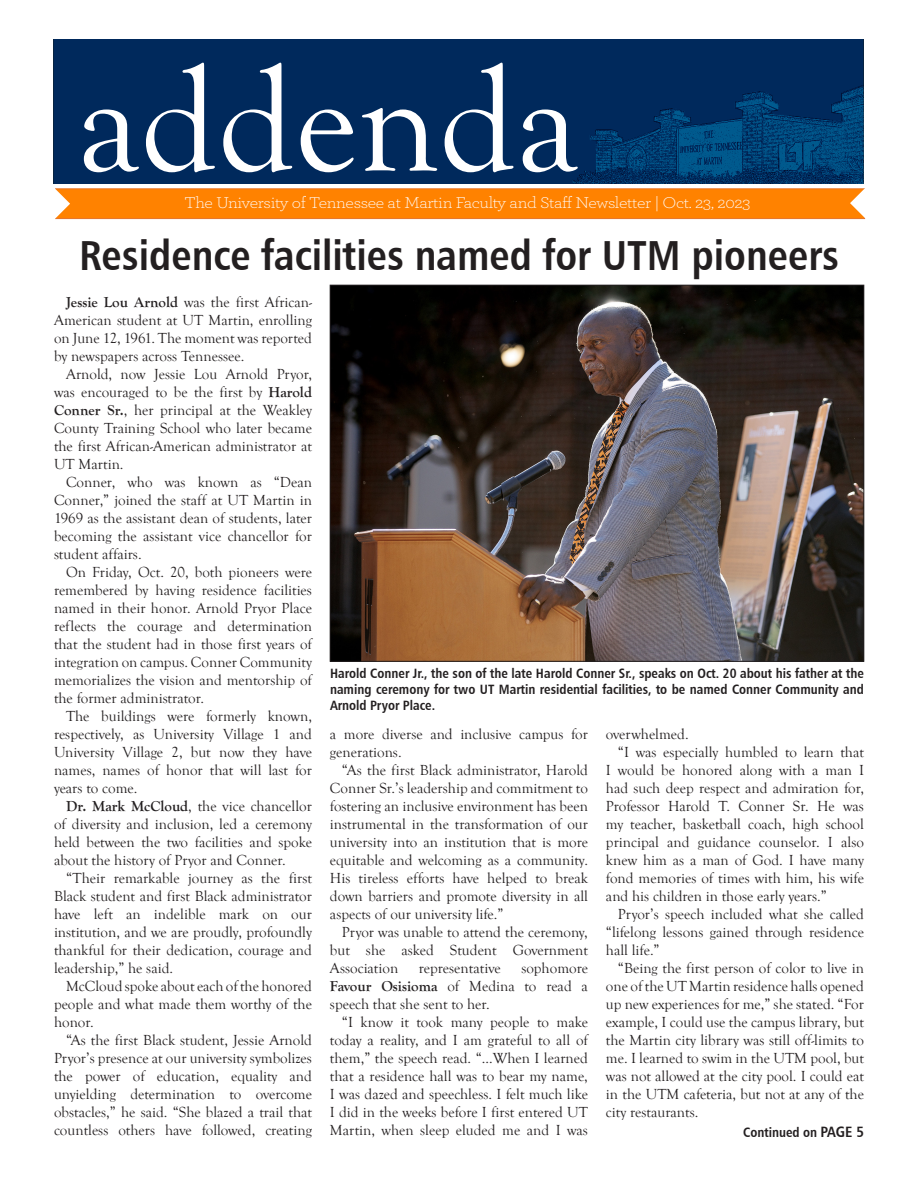
<style>
.page{position:relative;width:918px;height:1188px;background:#fff}
.page>*{position:absolute;margin:0;border:0;box-sizing:border-box;transform-origin:0 0}
.t1{font:148.5px "Goudy Old Style T";color:#fff}
.Main_Headline{font:42px "Humanist 777 BT Bold Condensed B";color:#231f20}
.t2{font:300 16.35px "Archer";letter-spacing:-.02em;color:#fff;scale:1.1 1}
.Body_Text{font:15px/18px "Goudy Old Style T";color:#231f20;text-align:justify}
.Cutline{font:13.5px/16.2px "Humanist 777 BT Bold Condensed B";color:#231f20;text-align:justify}
.s1{font-weight:700}
.s2{font-size:15px}
</style>
<div class="page">
<div style="left:54px;top:39px;width:809px;height:146px;background:#00295c"></div>
<img style="left:572px;top:82px;width:292px;height:103px">
<div style="left:55px;top:188px;width:810px;height:31px;background:#ff8200;border:1px solid #e47228"></div>
<svg style="left:53px;top:179px;width:17px;height:41px"></svg>
<svg style="left:850px;top:180px;width:16px;height:40px"></svg>
<img style="left:332px;top:287px;width:530px;height:373px">
<p class="t1" style="left:78px;top:40px;width:503px">addenda</p>
<p class="t2" style="left:185px;top:192px;width:516px">The University of Tennessee at Martin Faculty and Staff Newsletter | Oct. 23, 2023</p>
<p class="Main_Headline" style="left:79px;top:229px;width:761px">Residence facilities named for UTM pioneers</p>
<p class="Body_Text" style="left:54px;top:294px;width:260px;text-indent:12px"><span class="s1">Jessie Lou Arnold</span> was the first African-American student at UT Martin, enrolling on June 12, 1961. The moment was reported by newspapers across Tennessee.</p>
<p class="Body_Text" style="left:54px;top:366px;width:259px;text-indent:12px">Arnold, now Jessie Lou Arnold Pryor, was encouraged to be the first by <span class="s1">Harold Conner Sr.</span>, her principal at the Weakley County Training School who later became the first African-American administrator at UT Martin.</p>
<p class="Body_Text" style="left:54px;top:474px;width:260px;text-indent:12px">Conner, who was known as “Dean Conner,” joined the staff at UT Martin in 1969 as the assistant dean of students, later becoming the assistant vice chancellor for student affairs.</p>
<p class="Body_Text" style="left:54px;top:564px;width:260px;text-indent:12px">On Friday, Oct. 20, both pioneers were remembered by having residence facilities named in their honor. Arnold Pryor Place reflects the courage and determination that the student had in those first years of integration on campus. Conner Community memorializes the vision and mentorship of the former administrator.</p>
<p class="Body_Text" style="left:54px;top:708px;width:260px;text-indent:12px">The buildings were formerly known, respectively, as University Village 1 and University Village 2, but now they have names, names of honor that will last for years to come.</p>
<p class="Body_Text" style="left:54px;top:798px;width:260px;text-indent:12px"><span class="s1">Dr. Mark McCloud</span>, the vice chancellor of diversity and inclusion, led a ceremony held between the two facilities and spoke about the history of Pryor and Conner.</p>
<p class="Body_Text" style="left:54px;top:870px;width:259px;text-indent:12px">“Their remarkable journey as the first Black student and first Black administrator have left an indelible mark on our institution, and we are proudly, profoundly thankful for their dedication, courage and leadership,” he said.</p>
<p class="Body_Text" style="left:54px;top:978px;width:259px;text-indent:12px">McCloud spoke about each of the honored people and what made them worthy of the honor.</p>
<p class="Body_Text" style="left:54px;top:1032px;width:260px;text-indent:12px">“As the first Black student, Jessie Arnold Pryor’s presence at our university symbolizes the power of education, equality and unyielding determination to overcome obstacles,” he said. “She blazed a trail that countless others have followed, creating</p>
<p class="Cutline" style="left:330px;top:665px;width:536px">Harold Conner Jr., the son of the late Harold Conner Sr., speaks on Oct. 20 about his father at the naming ceremony for two UT Martin residential facilities, to be named Conner Community and Arnold Pryor Place.</p>
<p class="Body_Text" style="left:330px;top:726px;width:259px">a more diverse and inclusive campus for generations.</p>
<p class="Body_Text" style="left:330px;top:762px;width:260px;text-indent:12px">“As the first Black administrator, Harold Conner Sr.’s leadership and commitment to fostering an inclusive environment has been instrumental in the transformation of our university into an institution that is more equitable and welcoming as a community.<br>His tireless efforts have helped to break down barriers and promote diversity in all aspects of our university life.”</p>
<p class="Body_Text" style="left:330px;top:924px;width:259px;text-indent:12px">Pryor was unable to attend the ceremony, but she asked Student Government Association</p>
<p class="Body_Text" style="left:330px;top:960px;width:259px;text-indent:191px">sophomore <span class="s1">Favour Osisioma</span> of Medina to read a speech that she sent to her.</p>
<p class="Body_Text" style="left:330px;top:1014px;width:260px;text-indent:12px">“I know it took many people to make today a reality, and I am grateful to all of them,” the speech read. “…When I learned that a residence hall was to bear my name, I was dazed and speechless. I felt much like I did in the weeks before I first entered UT Martin, when sleep eluded me and I was</p>
<p class="Body_Text" style="left:419px;top:960px;width:83px">representative</p>
<p class="Body_Text" style="left:606px;top:726px;width:84px">overwhelmed.</p>
<p class="Body_Text" style="left:606px;top:744px;width:259px;text-indent:12px">“I was especially humbled to learn that I would be honored along with a man I had such deep respect and admiration for, Professor Harold T. Conner Sr. He was my teacher, basketball coach, high school principal and guidance counselor. I also knew him as a man of God. I have many fond memories of times with him, his wife and his children in those early years.”</p>
<p class="Body_Text" style="left:606px;top:906px;width:259px;text-indent:12px">Pryor’s speech included what she called “lifelong lessons gained through residence hall life.”</p>
<p class="Body_Text" style="left:606px;top:960px;width:260px;text-indent:12px">“Being the first person of color to live in one of the UT Martin residence halls opened up new experiences for me,” she stated. “For example, I could use the campus library, but the Martin city library was still off-limits to me. I learned to swim in the UTM pool, but was not allowed at the city pool. I could eat in the UTM cafeteria, but not at any of the city restaurants.</p>
<p class="Cutline" style="left:743px;top:1124px;width:122px">Continued on <span class="s2">PAGE 5</span></p>
</div>
